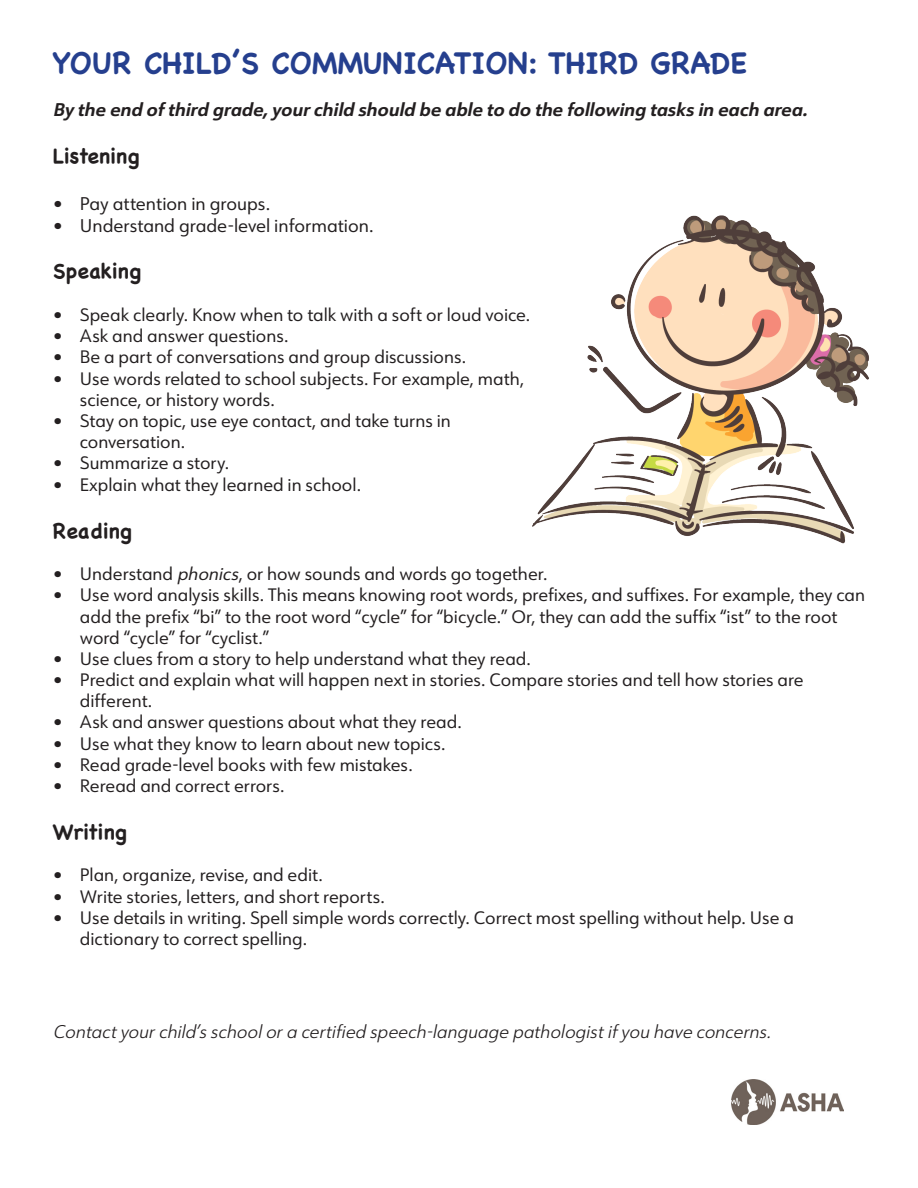
<style>
.page{position:relative;width:918px;height:1188px;background:#fff}
.page>*{position:absolute;margin:0;border:0;box-sizing:border-box;transform-origin:0 0}
.t1{font:700 30px "Chalkboard SE";color:#253f8e}
.t2{font:700 21px "Chalkboard SE";color:#231f20}
.t3{font:italic 300 18px "URW Form";color:#231f20}
.t4{font:italic 700 18px "URW Form";color:#231f20}
.t5{font:18px "URW Form";color:#231f20}
.t6{font:17.7px/21.1px "URW Form";color:#231f20}
.s1{font-style:italic}
</style>
<div class="page">
<img style="left:533px;top:215px;width:336px;height:329px">
<img style="left:731px;top:1080px;width:112px;height:45px">
<p class="t1" style="left:53px;top:45px;width:696px">YOUR CHILD’S COMMUNICATION: THIRD GRADE</p>
<p class="t4" style="left:53px;top:97px;width:761px">By the end ofthird grade,yourchild should be able to do the following tasksin each area.</p>
<p class="t2" style="left:53px;top:144px;width:88px">Listening</p>
<p class="t5" style="left:53px;top:191px;width:219px">• Pay attention in groups.</p>
<p class="t5" style="left:53px;top:213px;width:322px">• Understand grade-level information.</p>
<p class="t2" style="left:53px;top:259px;width:89px">Speaking</p>
<p class="t6" style="left:53px;top:304px;width:479px">• Speak clearly. Know when to talk with a soft or loud voice.</p>
<p class="t6" style="left:53px;top:325px;width:237px">• Ask and answer questions.</p>
<p class="t6" style="left:53px;top:346px;width:415px">• Be a part of conversations and group discussions.</p>
<p class="t6" style="left:80px;top:367px;width:446px;text-indent:-27px">• Use words related to school subjects. For example, math, science, or history words.</p>
<p class="t6" style="left:80px;top:409px;width:372px;text-indent:-27px">• Stay on topic, use eye contact, and take turns in conversation.</p>
<p class="t6" style="left:53px;top:452px;width:178px">• Summarize a story.</p>
<p class="t6" style="left:53px;top:473px;width:310px">• Explain what they learned in school.</p>
<p class="t2" style="left:53px;top:518px;width:80px">Reading</p>
<p class="t6" style="left:53px;top:563px;width:496px">• Understand <span class="s1">phonics</span>, or how sounds and words go together.</p>
<p class="t6" style="left:80px;top:584px;width:787px;text-indent:-27px">• Use word analysis skills. This means knowing root words, prefixes, and suffixes. For example, they can add the prefix “bi” to the root word “cycle” for “bicycle.” Or, they can add the suffix “ist” to the root word “cycle” for “cyclist.”</p>
<p class="t6" style="left:53px;top:647px;width:480px">• Use clues from a story to help understand what they read.</p>
<p class="t6" style="left:80px;top:669px;width:725px;text-indent:-27px">• Predict and explain what will happen next in stories. Compare stories and tell how stories are different.</p>
<p class="t6" style="left:53px;top:711px;width:410px">• Ask and answer questions about what they read.</p>
<p class="t6" style="left:53px;top:732px;width:394px">• Use what they know to learn about new topics.</p>
<p class="t6" style="left:53px;top:753px;width:361px">• Read grade-level books with few mistakes.</p>
<p class="t6" style="left:53px;top:774px;width:233px">• Reread and correct errors.</p>
<p class="t2" style="left:53px;top:819px;width:75px">Writing</p>
<p class="t6" style="left:53px;top:864px;width:271px">• Plan, organize, revise, and edit.</p>
<p class="t6" style="left:53px;top:885px;width:334px">• Write stories, letters, and short reports.</p>
<p class="t6" style="left:80px;top:906px;width:716px;text-indent:-27px">• Use details in writing. Spell simple words correctly. Correct most spelling without help. Use a dictionary to correct spelling.</p>
<p class="t3" style="left:53px;top:1019px;width:724px">Contactyourchild’sschoolora certified speech-language pathologistifyou have concerns.</p>
</div>
